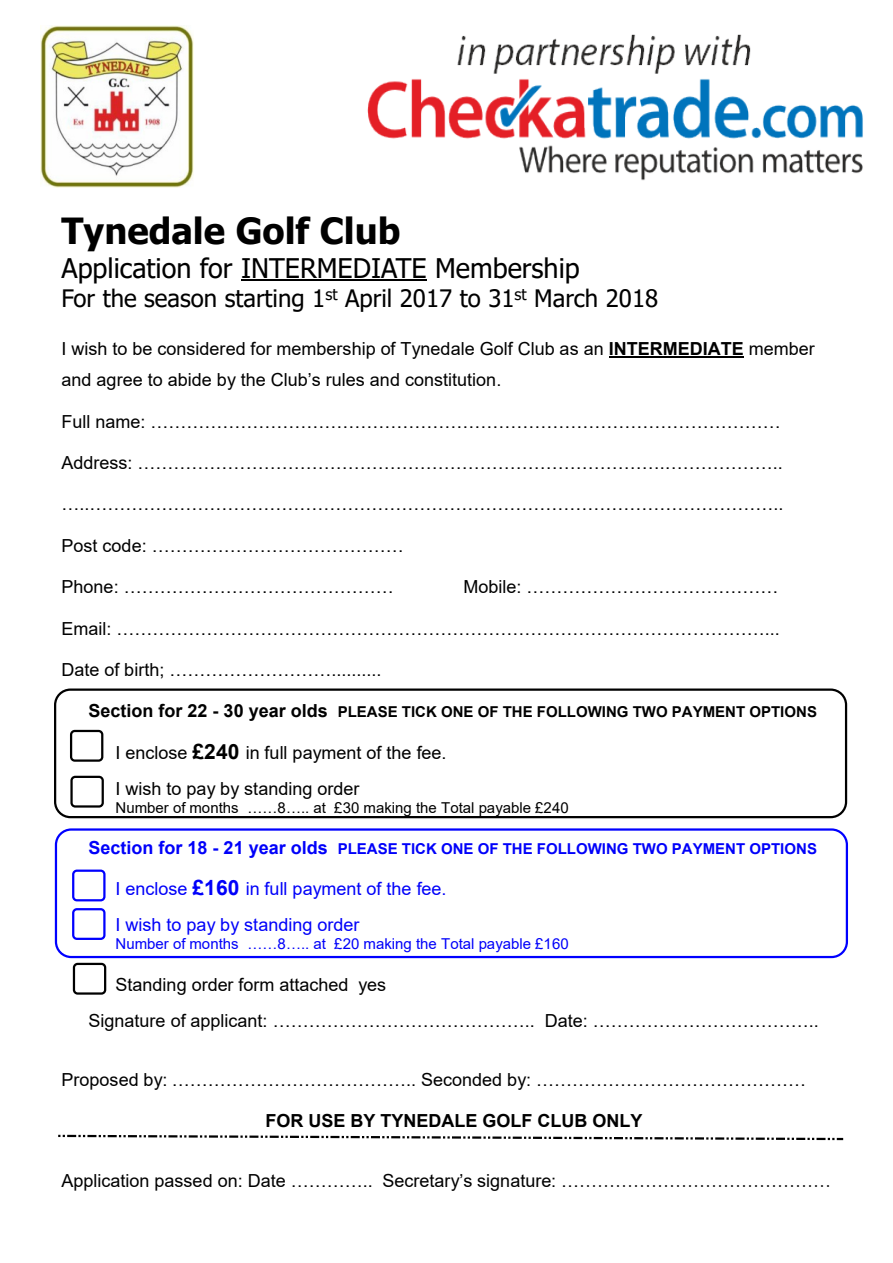
<style>
.page{position:relative;width:893px;height:1263px;background:#fff}
.page>*{position:absolute;margin:0;border:0;box-sizing:border-box;transform-origin:0 0}
.t1{font:700 36px "Tahoma";color:#000}
.t2{font:27px "Tahoma";color:#000}
.t3{font:24px "Tahoma";color:#000}
.t4{font:18px/36px "Arial";color:#000}
.t5{font:18px/36px "Arial";color:#0000fa}
.t6{font:700 18px "Arial";color:#000}
.t7{font:700 15px "Arial";color:#000}
.t8{font:700 15px "Arial";color:#0000fa}
.t9{font:15px "Arial";color:#000}
.t10{font:15px "Arial";color:#0000fa}
.s1{font-weight:700}
.s2{font-size:18px}
.s3{font-weight:700;font-size:21px}
.s4{font-family:"Times New Roman"}
</style>
<div class="page">
<hr style="left:241px;top:279px;width:186px;height:2px;background:#000">
<hr style="left:609px;top:356px;width:135px;height:2px;background:#000">
<svg style="left:58px;top:1134px;width:786px;height:7px"></svg>
<div style="left:70px;top:730px;width:33px;height:32px;background:#fff;border:2px solid #000;border-radius:4px"></div>
<div style="left:72px;top:908px;width:34px;height:32px;background:#fff;border:2px solid #00f;border-radius:4px"></div>
<div style="left:72px;top:869px;width:34px;height:32px;background:#fff;border:2px solid #00f;border-radius:4px"></div>
<div style="left:70px;top:776px;width:34px;height:32px;background:#fff;border:2px solid #000;border-radius:4px"></div>
<div style="left:54px;top:688px;width:793px;height:130px;border:2px solid #000;border-radius:15px"></div>
<div style="left:55px;top:828px;width:793px;height:130px;border:2px solid #00f;border-radius:15px"></div>
<div style="left:73px;top:963px;width:33px;height:32px;background:#fff;border:2px solid #000;border-radius:4px"></div>
<img style="left:41px;top:25px;width:152px;height:163px">
<img style="left:367px;top:34px;width:496px;height:147px">
<h1 class="t1" style="left:62px;top:216px;width:340px">Tynedale Golf Club</h1>
<h2 class="t2" style="left:62px;top:257px;width:520px">Application for INTERMEDIATE Membership</h2>
<h3 class="t3" style="left:62px;top:289px;width:598px">For the season starting 1<sup>st</sup> April 2017 to 31<sup>st</sup> March 2018</h3>
<p class="t4" style="left:62px;top:335px;width:755px;line-height:30.9px">I wish to be considered for membership of Tynedale Golf Club as an <span class="s1">INTERMEDIATE</span> member and agree to abide by the Club’s rules and constitution.</p>
<p class="t4" style="left:62px;top:405px;width:721px">Full name: ……………………………………………………………………………………………</p>
<p class="t4" style="left:62px;top:446px;width:723px">Address: …………………………………………………………………………….………………..</p>
<p class="t4" style="left:62px;top:488px;width:723px">…..……………………………………………………………………………………………………..</p>
<p class="t4" style="left:62px;top:529px;width:344px">Post code: ……………………………………</p>
<p class="t4" style="left:62px;top:571px;width:334px">Phone: ………………………………………</p>
<p class="t4" style="left:464px;top:571px;width:317px">Mobile: ……………………………………</p>
<p class="t4" style="left:62px;top:612px;width:720px">Email: ………………………………………………………………………………………………...</p>
<p class="t4" style="left:62px;top:653px;width:322px">Date of birth; ………………………..........</p>
<p class="t7" style="left:89px;top:706px;width:730px"><span class="s2">Section for 22 - 30 year olds</span> PLEASE TICK ONE OF THE FOLLOWING TWO PAYMENT OPTIONS</p>
<p class="t4" style="left:116px;top:736px;width:332px">I enclose <span class="s3">£240</span> in full payment of the fee.<br>I wish to pay by standing order</p>
<p class="t9" style="left:116px;top:802px;width:455px">Number of months ……8….. at £30 making the Total payable £240</p>
<p class="t8" style="left:89px;top:843px;width:730px"><span class="s2">Section for 18 - 21 year olds</span> PLEASE TICK ONE OF THE FOLLOWING TWO PAYMENT OPTIONS</p>
<p class="t5" style="left:116px;top:872px;width:332px">I enclose <span class="s3">£160</span> in full payment of the fee.<br>I wish to pay by standing order</p>
<p class="t10" style="left:116px;top:938px;width:455px">Number of months ……8….. at £20 making the Total payable £160</p>
<p class="t4" style="left:89px;top:968px;width:732px;text-indent:27px">Standing order form attached yes<br>Signature of applicant: …………………………………….. Date: ………………………………..</p>
<p class="t4" style="left:62px;top:1063px;width:746px">Proposed by: ………………………………….. Seconded by: ………………………………………</p>
<p class="t6" style="left:265px;top:1114px;width:379px">FOR USE BY TYNEDALE GOLF CLUB ONLY</p>
<p class="t4" style="left:62px;top:1164px;width:771px">Application passed on: Date ………….. Secretary’s signature: …<span class="s4">……………………………………</span></p>
</div>
